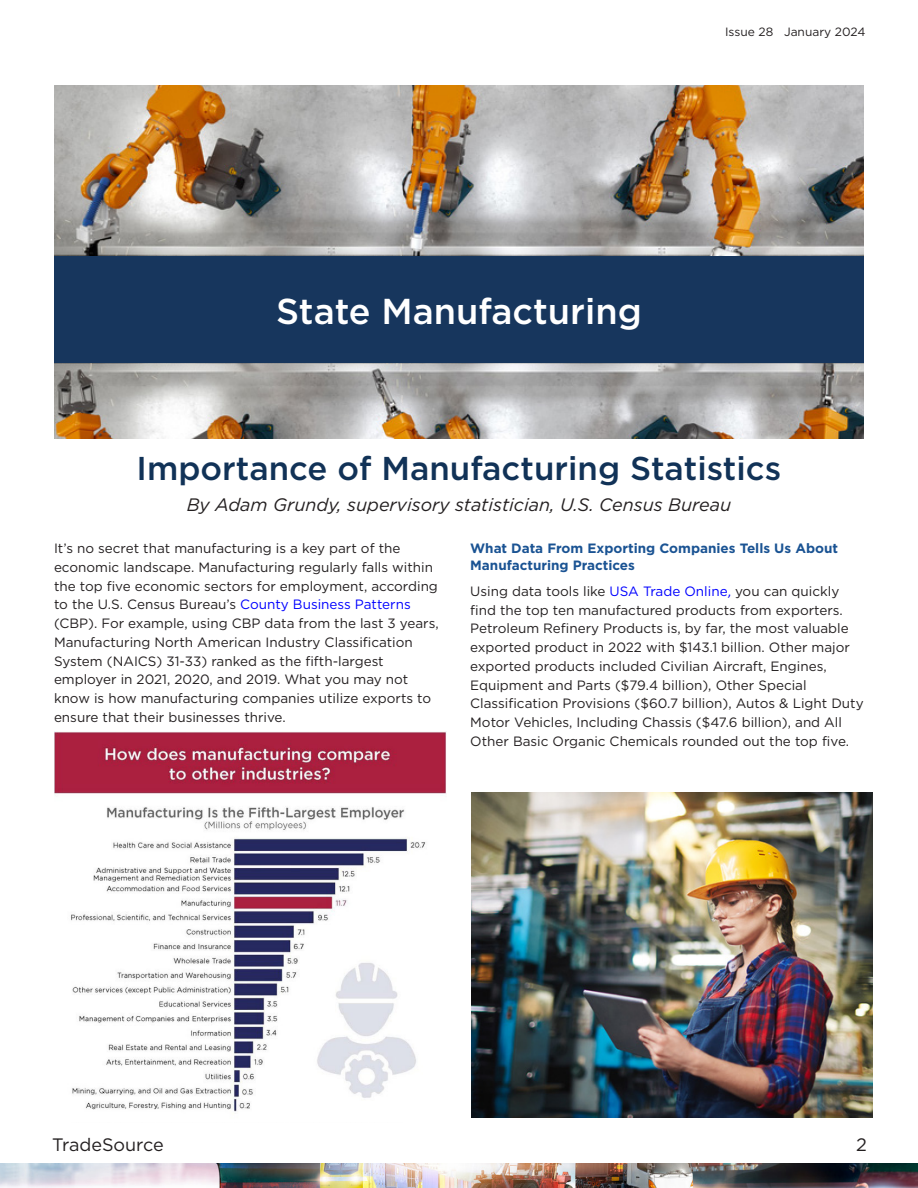
<style>
.page{position:relative;width:918px;height:1188px;background:#fff}
.page>*{position:absolute;margin:0;border:0;box-sizing:border-box;transform-origin:0 0}
.t1{font:500 36px "Gotham";color:#fff}
.t2{font:500 33px "Gotham";color:#113257}
.by_line{font:italic 18px "Gotham";color:#231f20}
.t3{font:18px "Gotham";color:#231f20}
.body_text{font:13.5px/18.8px "Gotham";color:#231f20}
.subhead2{font:700 13.5px/16.5px "Gotham";color:#1a5393}
.t4{font:12px "Gotham";color:#231f20}
.s1{color:#00f}
.s2{font-family:"Calibri";color:#00f}
</style>
<div class="page">
<img style="left:0;top:1164px;width:918px;height:24px">
<img style="left:54px;top:86px;width:810px;height:353px">
<div style="left:54px;top:256px;width:810px;height:106px;background:#17365d"></div>
<img style="left:472px;top:792px;width:401px;height:326px">
<img style="left:54px;top:732px;width:392px;height:380px">
<p class="t4" style="left:725px;top:24px;width:142px">Issue 28 January 2024</p>
<p class="t1" style="left:276px;top:287px;width:367px">State Manufacturing</p>
<p class="t2" style="left:137px;top:447px;width:646px">Importance of Manufacturing Statistics</p>
<p class="by_line" style="left:187px;top:494px;width:546px">By Adam Grundy, supervisory statistician, U.S. Census Bureau</p>
<p class="body_text" style="left:54px;top:539px;width:385px">It’s no secret that manufacturing is a key part of the economic landscape. Manufacturing regularly falls within the top five economic sectors for employment, according to the U.S. Census Bureau’s <span class="s1">County Business Patterns</span></p>
<p class="body_text" style="left:54px;top:614px;width:386px">(CBP). For example, using CBP data from the last 3 years, Manufacturing North American Industry Classification System (NAICS) 31-33) ranked as the fifth-largest employer in 2021, 2020, and 2019. What you may not know is how manufacturing companies utilize exports to ensure that their businesses thrive.</p>
<p class="subhead2" style="left:470px;top:540px;width:369px">What Data From Exporting Companies Tells Us About<br>Manufacturing Practices</p>
<p class="body_text" style="left:470px;top:582px;width:371px">Using data tools like <span class="s1">USA Trade Online</span><span class="s2">,</span> you can quickly</p>
<p class="body_text" style="left:470px;top:600px;width:395px">find the top ten manufactured products from exporters.<br>Petroleum Refinery Products is, by far, the most valuable exported product in 2022 with $143.1 billion. Other major exported products included Civilian Aircraft, Engines, Equipment and Parts ($79.4 billion), Other Special Classification Provisions ($60.7 billion), Autos &amp; Light Duty Motor Vehicles, Including Chassis ($47.6 billion), and All Other Basic Organic Chemicals rounded out the top five.</p>
<h3 class="t3" style="left:52px;top:1133px;width:113px">TradeSource</h3>
<h3 class="t3" style="left:856px;top:1133px;width:12px">2</h3>
</div>
